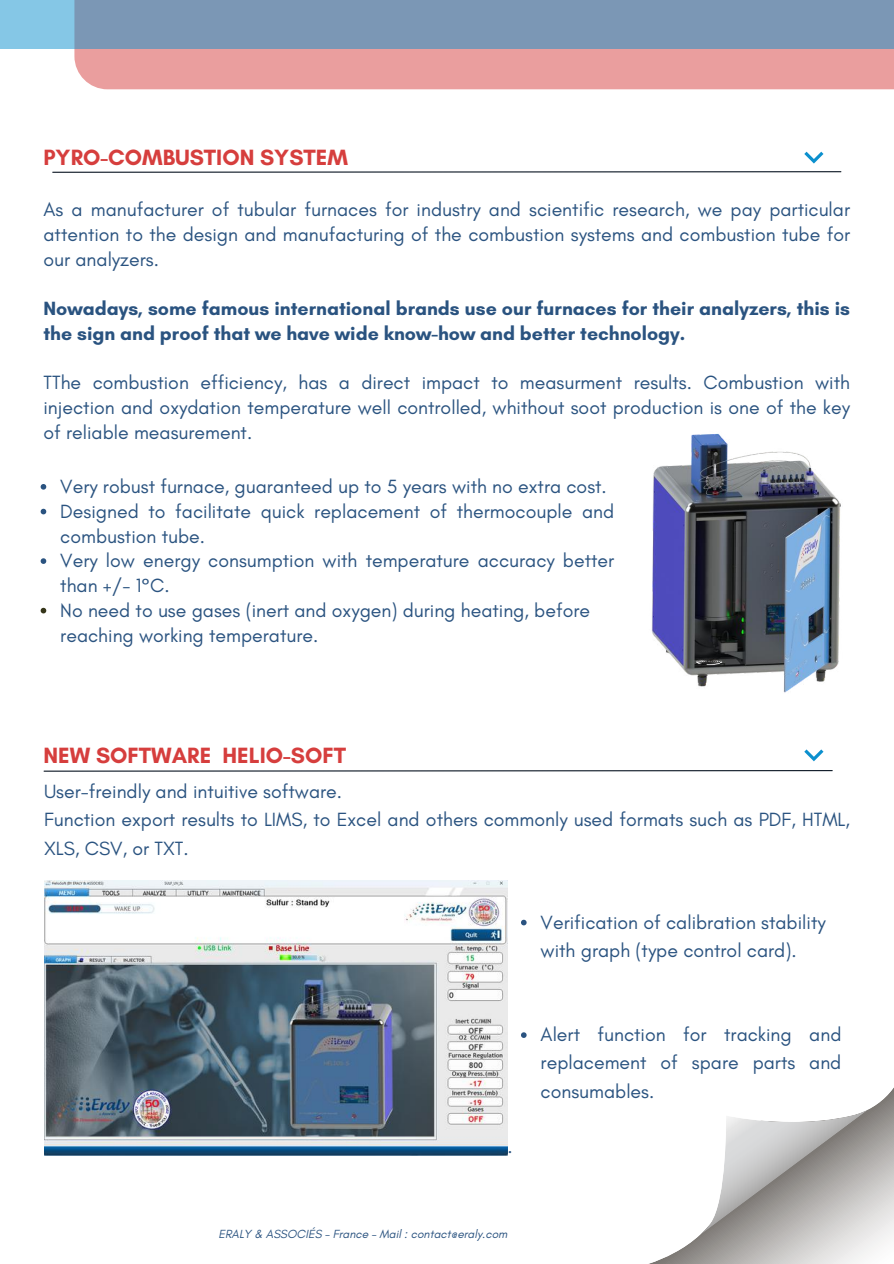
<style>
.page{position:relative;width:894px;height:1264px;background:#fff}
.page>*{position:absolute;margin:0;border:0;box-sizing:border-box;transform-origin:0 0}
.t1{font:700 22.5px "Glacial Indifference";color:#d63e3d}
.t2{font:19.5px/24.8px "Glacial Indifference";color:#2a5380;text-align:justify}
.t3{font:700 19.5px/24.8px "Glacial Indifference";color:#2a5380}
.t4{font:italic 12px "Glacial Indifference";color:#2a5380}
</style>
<div class="page">
<div style="left:74px;top:0;width:819px;height:89px;background:#ea9e9e"></div>
<svg style="left:0;top:0;width:893px;height:49px;fill:#7b97b5"></svg>
<svg style="left:52px;top:171px;width:789px;height:2px"></svg>
<svg style="left:804px;top:152px;width:19px;height:11px"></svg>
<svg style="left:652px;top:1089px;width:241px;height:174px"></svg>
<svg style="left:696px;top:1108px;width:173px;height:129px"></svg>
<svg style="left:43px;top:770px;width:790px;height:2px"></svg>
<svg style="left:804px;top:749px;width:19px;height:12px"></svg>
<img style="left:651px;top:433px;width:190px;height:260px">
<img style="left:44px;top:880px;width:464px;height:275px">
<svg style="left:41px;top:484px;width:5px;height:5px"></svg>
<svg style="left:41px;top:509px;width:5px;height:5px"></svg>
<svg style="left:41px;top:558px;width:5px;height:6px"></svg>
<svg style="left:41px;top:608px;width:5px;height:5px"></svg>
<svg style="left:521px;top:919px;width:5px;height:6px"></svg>
<svg style="left:521px;top:1032px;width:5px;height:5px"></svg>
<p class="t1" style="left:43px;top:144px;width:306px">PYRO-COMBUSTION SYSTEM</p>
<p class="t2" style="left:43px;top:197px;width:807px">As a manufacturer of tubular furnaces for industry and scientific research, we pay particular attention to the design and manufacturing of the combustion systems and combustion tube for our analyzers.</p>
<p class="t3" style="left:43px;top:296px;width:807px">Nowadays, some famous international brands use our furnaces for their analyzers, this is the sign and proof that we have wide know-how and better technology.</p>
<p class="t2" style="left:43px;top:370px;width:807px">TThe combustion efficiency, has a direct impact to measurment results. Combustion with injection and oxydation temperature well controlled, whithout soot production is one of the key of reliable measurement.</p>
<p class="t2" style="left:60px;top:474px;width:555px;text-align:left">Very robust furnace, guaranteed up to 5 years with no extra cost.<br>Designed to facilitate quick replacement of thermocouple and combustion tube.<br>Very low energy consumption with temperature accuracy better than +/- 1°C.<br>No need to use gases (inert and oxygen) during heating, before reaching working temperature.</p>
<p class="t1" style="left:43px;top:741px;width:304px">NEW SOFTWARE HELIO-SOFT</p>
<p class="t2" style="left:44px;top:777px;width:807px;line-height:28.2px;text-align:left">User-freindly and intuitive software.<br>Function export results to LIMS, to Excel and others commonly used formats such as PDF, HTML,<br>XLS, CSV, or TXT.</p>
<p class="t2" style="left:540px;top:907px;width:286px;line-height:28.2px">Verification of calibration stability with graph (type control card).</p>
<p class="t2" style="left:507px;top:1133px;width:7px">.</p>
<p class="t4" style="left:218px;top:1226px;width:290px">ERALY &amp; ASSOCIÉS – France – Mail : contact@eraly.com</p>
<p class="t2" style="left:540px;top:1020px;width:302px;line-height:28.2px">Alert function for tracking and replacement of spare parts and consumables.</p>
</div>
